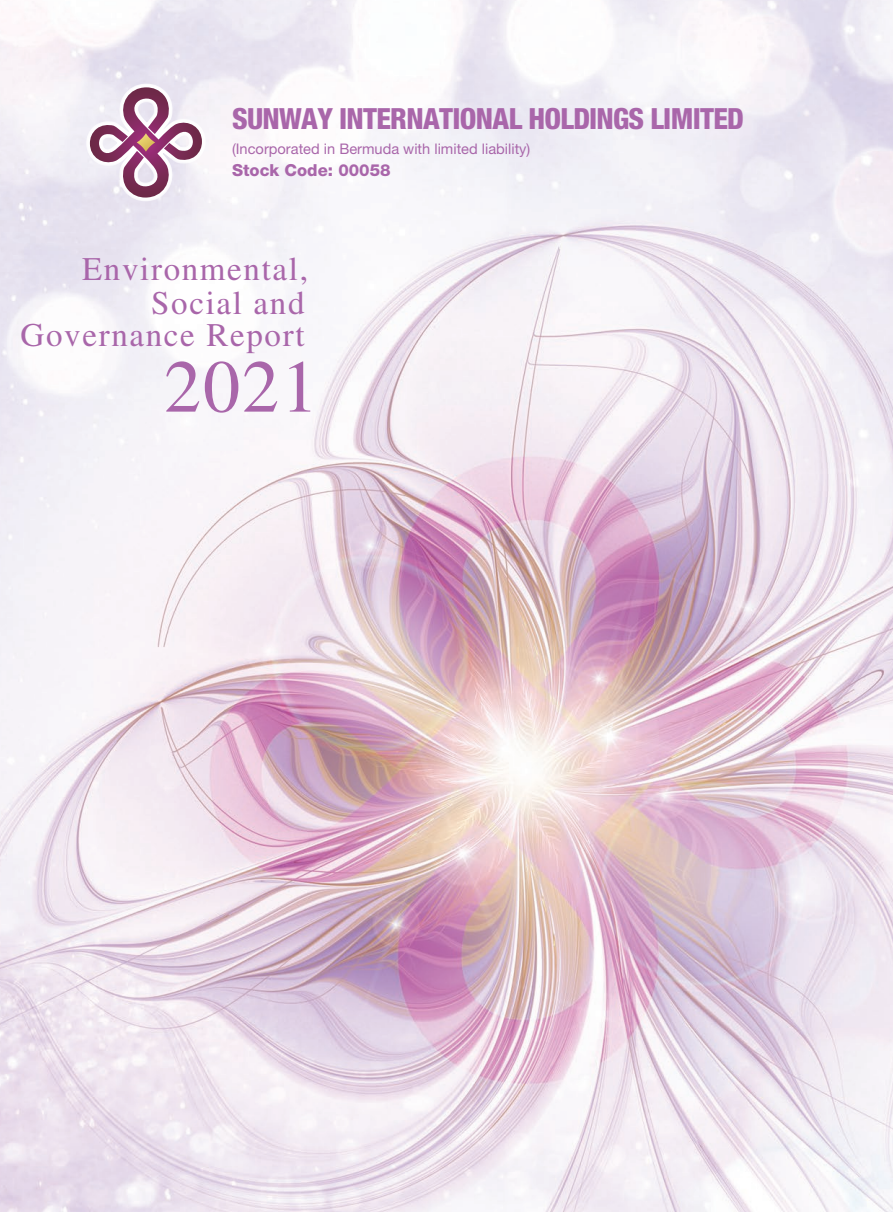
<style>
.page{position:relative;width:893px;height:1212px;background:#fff}
.page>*{position:absolute;margin:0;border:0;box-sizing:border-box;transform-origin:0 0}
.t1{font:74.25px "Times LT Std";color:#a966aa}
.t2{font:33px/33px "Times LT Std";letter-spacing:.05em;color:#a966aa;text-align:right}
.t3{font:800 condensed 29.25px "Helvetica Neue LT Std";letter-spacing:-.025em;color:#a966aa}
.t4{font:800 16.65px "Helvetica Neue LT Std";color:#a966aa}
.t5{font:14.7px "Helvetica Neue LT Std";color:#a966aa}
</style>
<div class="page">
<img style="left:0;top:0;width:893px;height:1212px">
<svg style="left:85px;top:82px;width:122px;height:120px"></svg>
<h3 class="t3" style="left:232px;top:101px;width:513px">SUNWAY INTERNATIONAL HOLDINGS LIMITED</h3>
<p class="t5" style="left:232px;top:140px;width:300px">(Incorporated in Bermuda with limited liability)</p>
<p class="t4" style="left:232px;top:160px;width:160px">Stock Code: 00058</p>
<h2 class="t2" style="left:21px;top:252px;width:289px">Environmental,<br>Social and<br>Governance Report</h2>
<h1 class="t1" style="left:164px;top:345px;width:156px">2021</h1>
</div>
